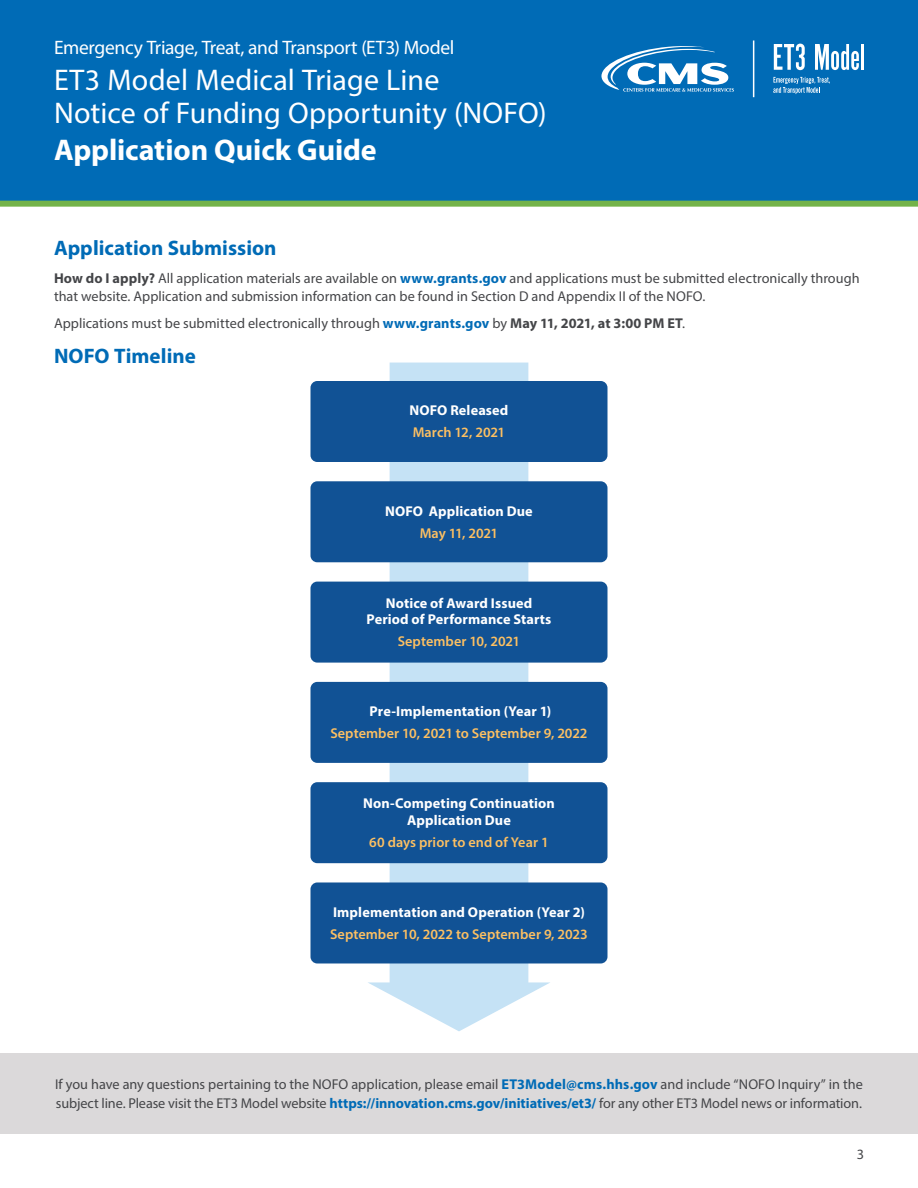
<style>
.page{position:relative;width:918px;height:1188px;background:#fff}
.page>*{position:absolute;margin:0;border:0;box-sizing:border-box;transform-origin:0 0}
.t1{font:30px/33px "Myriad Pro";letter-spacing:.005em;color:#fff}
.t2{font:700 30px "Myriad Pro";letter-spacing:-.005em;color:#fff}
.t3{font:700 21px "Myriad Pro";color:#006bb6}
.t4{font:19.5px "Myriad Pro";letter-spacing:-.015em;color:#fff}
.Body_Text{font:14.25px/18px "Myriad Pro";color:#444548}
.Body_Text___Gray__Al{font:14.25px/18.8px "Myriad Pro";color:#444548}
.t5{font:700 14.25px/21.9px "Myriad Pro";letter-spacing:.01em;color:#fff;text-align:center}
.t6{font:600 14.25px/21.9px "Myriad Pro";letter-spacing:.005em;color:#fdc062;text-align:center}
.s1{font-weight:700}
.s2{font-weight:700;color:#006bb6}
.s3{font-weight:600;color:#fdc062}
.s4{font-weight:700;color:#fff}
</style>
<div class="page">
<div style="left:0;top:0;width:918px;height:201px;background:#006bb6"></div>
<svg style="left:601px;top:46px;width:133px;height:46px"></svg>
<svg style="left:774px;top:44px;width:31px;height:26px"></svg>
<svg style="left:815px;top:44px;width:44px;height:26px"></svg>
<hr style="left:861px;top:44px;width:3px;height:26px;background:#fff">
<svg style="left:773px;top:77px;width:57px;height:17px"></svg>
<hr style="left:753px;top:40px;width:1px;height:57px;background:#fff">
<div style="left:0;top:201px;width:918px;height:6px;background:#74b349"></div>
<div style="left:0;top:1053px;width:918px;height:81px;background:#dbd9da"></div>
<svg style="left:367px;top:363px;width:184px;height:668px;fill:#c5e2f5"></svg>
<div style="left:310px;top:381px;width:298px;height:81px;background:#115295;border-radius:7px"></div>
<div style="left:310px;top:882px;width:298px;height:81px;background:#115295;border-radius:7px"></div>
<div style="left:310px;top:582px;width:298px;height:81px;background:#115295;border-radius:7px"></div>
<div style="left:310px;top:782px;width:298px;height:81px;background:#115295;border-radius:7px"></div>
<div style="left:310px;top:682px;width:298px;height:81px;background:#115295;border-radius:7px"></div>
<div style="left:310px;top:481px;width:298px;height:81px;background:#115295;border-radius:7px"></div>
<h3 class="t4" style="left:54px;top:35px;width:402px">Emergency Triage, Treat, and Transport (ET3) Model</h3>
<h1 class="t1" style="left:54px;top:63px;width:494px">ET3 Model Medical Triage Line<br>Notice of Funding Opportunity (NOFO)</h1>
<h1 class="t2" style="left:54px;top:130px;width:324px">Application Quick Guide</h1>
<h2 class="t3" style="left:54px;top:235px;width:224px">Application Submission</h2>
<p class="Body_Text" style="left:54px;top:269px;width:807px"><span class="s1">How do I apply?</span> All application materials are available on <span class="s2">www.grants.gov</span> and applications must be submitted electronically through that website. Application and submission information can be found in Section D and Appendix II of the NOFO.</p>
<p class="Body_Text" style="left:54px;top:314px;width:633px">Applications must be submitted electronically through <span class="s2">www.grants.gov</span> by <span class="s1">May 11, 2021, at 3:00 PM ET</span>.</p>
<h2 class="t3" style="left:54px;top:342px;width:143px">NOFO Timeline</h2>
<p class="t5" style="left:410px;top:399px;width:100px;text-align:left">NOFO Released<br><span class="s3">March 12, 2021</span></p>
<p class="t5" style="left:385px;top:499px;width:149px">NOFO Application Due<br><span class="s3">May 11, 2021</span></p>
<p class="t5" style="left:367px;top:594px;width:186px;line-height:16.5px">Notice of Award Issued<br>Period of Performance Starts</p>
<p class="t6" style="left:398px;top:630px;width:124px">September 10, 2021</p>
<p class="t6" style="left:330px;top:700px;width:259px"><span class="s4">Pre-Implementation (Year 1)<br></span>September 10, 2021 to September 9, 2022</p>
<p class="t5" style="left:363px;top:795px;width:193px;line-height:16.5px">Non-Competing Continuation<br>Application Due</p>
<p class="t6" style="left:369px;top:831px;width:181px">60 days prior to end of Year 1</p>
<p class="t5" style="left:330px;top:901px;width:259px;text-align:left">Implementation and Operation (Year 2)<br><span class="s3">September 10, 2022 to September 9, 2023</span></p>
<p class="Body_Text___Gray__Al" style="left:55px;top:1075px;width:809px">If you have any questions pertaining to the NOFO application, please email <span class="s2">ET3Model@cms.hhs.gov</span> and include “NOFO Inquiry” in the subject line. Please visit the ET3 Model website <span class="s2">https://innovation.cms.gov/initiatives/et3/</span> for any other ET3 Model news or information.</p>
<p class="Body_Text___Gray__Al" style="left:857px;top:1145px;width:9px">3</p>
</div>
